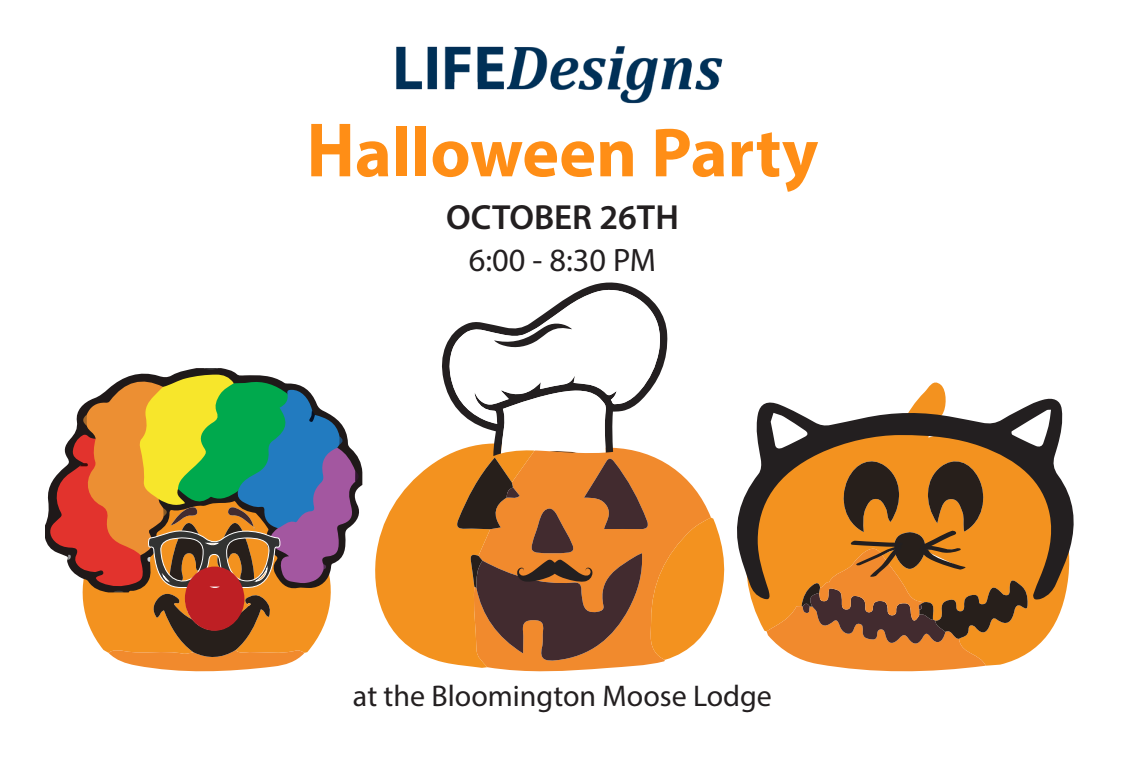
<style>
.page{position:relative;width:1125px;height:765px;background:#fff}
.page>*{position:absolute;margin:0;border:0;box-sizing:border-box;transform-origin:0 0}
.t1{font:700 70px "Myriad Pro";color:#ff8e16}
.t2{font:600 35px "Myriad Pro";color:#231f20}
.t3{font:32.5px "Myriad Pro";color:#231f20}
.t4{font:30px "Myriad Pro";color:#231f20}
.s1{font-size:77.75px}
</style>
<div class="page">
<svg style="left:49px;top:368px;width:311px;height:304px"></svg>
<svg style="left:493px;top:661px;width:172px;height:11px;fill:#f18a2d"></svg>
<svg style="left:375px;top:456px;width:160px;height:212px;fill:#f3921f"></svg>
<svg style="left:442px;top:282px;width:181px;height:174px"></svg>
<svg style="left:449px;top:284px;width:276px;height:377px"></svg>
<svg style="left:751px;top:382px;width:313px;height:271px"></svg>
<svg style="left:737px;top:397px;width:337px;height:203px"></svg>
<svg style="left:767px;top:456px;width:261px;height:216px;background:#c1782a"></svg>
<img style="left:396px;top:46px;width:327px;height:58px">
<p class="t1" style="left:307px;top:107px;width:513px"><span class="s1">H</span>alloween Party</p>
<p class="t2" style="left:446px;top:195px;width:234px">OCTOBER 26TH</p>
<p class="t3" style="left:469px;top:240px;width:189px">6:00 - 8:30 PM</p>
<p class="t4" style="left:353px;top:677px;width:421px">at the Bloomington Moose Lodge</p>
</div>
